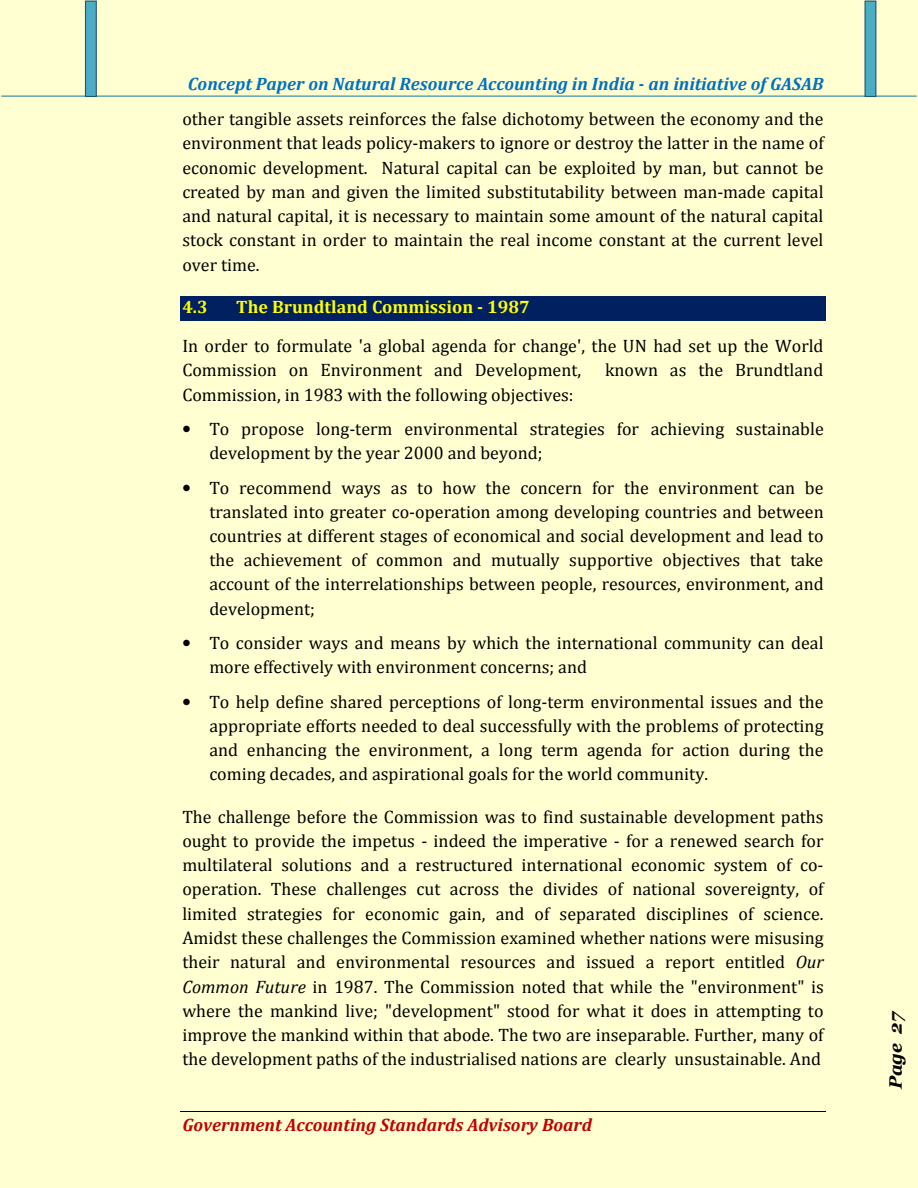
<style>
.page{position:relative;width:918px;height:1188px;background:#ffffd1}
.page>*{position:absolute;margin:0;border:0;box-sizing:border-box;transform-origin:0 0}
.t1{font:18px/24.3px "Cambria";color:#000;text-align:justify}
.t2{font:italic 700 18px "Cambria";color:#0070c0}
.t3{font:italic 700 18px "Cambria";color:#c00000}
.t4{font:italic 700 18px "Georgia";color:#000}
.t5{font:700 18px "Cambria";color:#ff0}
.s1{font-weight:700;color:#ff0}
.s2{font-style:italic}
</style>
<div class="page">
<hr style="left:180px;top:1112px;width:646px;height:1px;background:#000">
<hr style="left:1px;top:96px;width:916px;height:1px;background:#31849b">
<div style="left:865px;top:1px;width:11px;height:95px;background:#4bacc6"></div>
<div style="left:865px;top:1px;width:11px;height:96px;border:1px solid #205867"></div>
<div style="left:85px;top:1px;width:11px;height:95px;background:#4bacc6"></div>
<div style="left:85px;top:1px;width:12px;height:96px;border:1px solid #205867"></div>
<div style="left:180px;top:296px;width:646px;height:24px;background:#002060"></div>
<p class="t2" style="left:188px;top:74px;width:637px">Concept Paper on Natural Resource Accounting in India - an initiative of GASAB</p>
<p class="t1" style="left:182px;top:108px;width:643px">other tangible assets reinforces the false dichotomy between the economy and the environment that leads policy-makers to ignore or destroy the latter in the name of economic development. Natural capital can be exploited by man, but cannot be created by man and given the limited substitutability between man-made capital and natural capital, it is necessary to maintain some amount of the natural capital stock constant in order to maintain the real income constant at the current level over time.</p>
<p class="t5" style="left:182px;top:300px;width:27px">4.3</p>
<p class="t1" style="left:182px;top:289px;width:643px;line-height:39px;text-indent:54px"><span class="s1">The Brundtland Commission - 1987<br></span>In order to formulate 'a global agenda for change', the UN had set up the World</p>
<p class="t1" style="left:182px;top:359px;width:400px">Commission on Environment and Development,</p>
<p class="t1" style="left:605px;top:359px;width:220px">known as the Brundtland</p>
<p class="t1" style="left:182px;top:384px;width:393px">Commission, in 1983 with the following objectives:</p>
<p class="t1" style="left:209px;top:418px;width:616px;text-indent:-27px">• To propose long-term environmental strategies for achieving sustainable development by the year 2000 and beyond;</p>
<p class="t1" style="left:209px;top:477px;width:616px;text-indent:-27px">• To recommend ways as to how the concern for the environment can be translated into greater co-operation among developing countries and between countries at different stages of economical and social development and lead to the achievement of common and mutually supportive objectives that take account of the interrelationships between people, resources, environment, and development;</p>
<p class="t1" style="left:209px;top:632px;width:616px;text-indent:-27px">• To consider ways and means by which the international community can deal more effectively with environment concerns; and</p>
<p class="t1" style="left:209px;top:691px;width:616px;text-indent:-27px">• To help define shared perceptions of long-term environmental issues and the appropriate efforts needed to deal successfully with the problems of protecting and enhancing the environment, a long term agenda for action during the coming decades, and aspirational goals for the world community.</p>
<p class="t1" style="left:182px;top:806px;width:643px">The challenge before the Commission was to find sustainable development paths ought to provide the impetus - indeed the imperative - for a renewed search for multilateral solutions and a restructured international economic system of co&shy;operation. These challenges cut across the divides of national sovereignty, of limited strategies for economic gain, and of separated disciplines of science.<br>Amidst these challenges the Commission examined whether nations were misusing their natural and environmental resources and issued a report entitled <span class="s2">Our Common Future</span> in 1987. The Commission noted that while the "environment" is where the mankind live; "development" stood for what it does in attempting to improve the mankind within that abode. The two are inseparable. Further, many of the development paths of the industrialised nations are clearly unsustainable. And</p>
<p class="t3" style="left:182px;top:1115px;width:411px">Government Accounting Standards Advisory Board</p>
<p class="t4" style="left:888px;top:1089px;width:80px;rotate:-90deg">Page 27</p>
</div>
